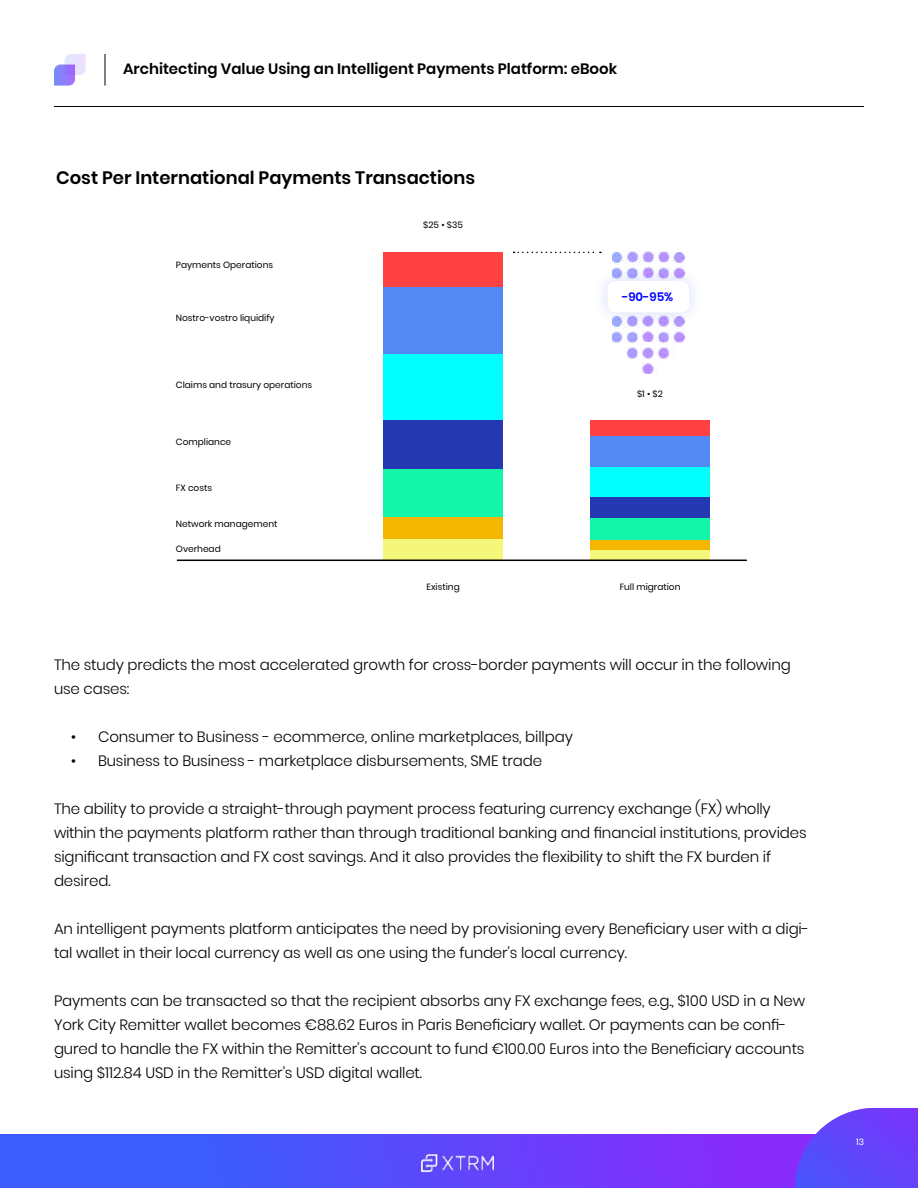
<style>
.page{position:relative;width:918px;height:1188px;background:#fff}
.page>*{position:absolute;margin:0;border:0;box-sizing:border-box;transform-origin:0 0}
.t1{font:600 18px "Poppins";color:#000}
.t2{font:300 15px/24px "Poppins";letter-spacing:-.01em;color:#000}
.t3{font:600 15px "Poppins";color:#000}
.t4{font:600 12px "Poppins";color:#00f}
.t5{font:9px "Poppins";color:#000}
.t6{font:9px "Poppins";color:#fff}
.s1{font-weight:600;font-size:12px}
</style>
<div class="page">
<div style="left:0;top:1134px;width:865px;height:54px;background:linear-gradient(to right,#2c66fb,#9126fb)"></div>
<svg style="left:795px;top:1108px;width:123px;height:80px;background:#7356fb"></svg>
<img style="left:421px;top:1153px;width:73px;height:19px">
<svg style="left:54px;top:54px;width:32px;height:32px"></svg>
<hr style="left:54px;top:106px;width:810px;height:1px;background:#000">
<hr style="left:105px;top:54px;width:1px;height:32px;background:#000">
<div style="left:383px;top:538px;width:120px;height:22px;background:#f4f779"></div>
<div style="left:590px;top:550px;width:120px;height:10px;background:#f4f779"></div>
<div style="left:383px;top:517px;width:120px;height:21px;background:#f4b600"></div>
<div style="left:590px;top:540px;width:120px;height:10px;background:#f4b600"></div>
<div style="left:383px;top:468px;width:120px;height:49px;background:#13f5a8"></div>
<div style="left:590px;top:518px;width:120px;height:22px;background:#13f5a8"></div>
<div style="left:383px;top:420px;width:120px;height:48px;background:#2338b1"></div>
<div style="left:590px;top:496px;width:120px;height:22px;background:#2338b1"></div>
<div style="left:383px;top:354px;width:120px;height:66px;background:#0ff"></div>
<div style="left:590px;top:466px;width:120px;height:30px;background:#0ff"></div>
<div style="left:383px;top:287px;width:120px;height:67px;background:#5289f2"></div>
<div style="left:590px;top:436px;width:120px;height:30px;background:#5289f2"></div>
<div style="left:383px;top:252px;width:120px;height:35px;background:#ff4141"></div>
<div style="left:590px;top:420px;width:120px;height:16px;background:#ff4141"></div>
<hr style="left:177px;top:560px;width:570px;height:1px;background:#000">
<img style="left:613px;top:342px;width:70px;height:31px">
<img style="left:613px;top:326px;width:72px;height:16px">
<img style="left:613px;top:251px;width:72px;height:16px">
<svg style="left:514px;top:252px;width:87px;height:1px"></svg>
<div style="left:593px;top:267px;width:110px;height:59px;background:#3c5cfb;opacity:.22"></div>
<div style="left:607px;top:281px;width:82px;height:31px;background:#fff;border-radius:9px"></div>
<p class="t3" style="left:123px;top:60px;width:496px">Architecting Value Using an Intelligent Payments Platform: eBook</p>
<p class="t1" style="left:56px;top:167px;width:421px">Cost Per International Payments Transactions</p>
<p class="t5" style="left:176px;top:260px;width:99px">Payments Operations</p>
<p class="t5" style="left:176px;top:313px;width:100px">Nostro-vostro liquidify</p>
<p class="t5" style="left:176px;top:380px;width:138px">Claims and trasury operations</p>
<p class="t5" style="left:176px;top:437px;width:57px">Compliance</p>
<p class="t5" style="left:176px;top:482px;width:38px">FX costs</p>
<p class="t5" style="left:176px;top:518px;width:103px">Network management</p>
<p class="t5" style="left:176px;top:543px;width:46px">Overhead</p>
<p class="t5" style="left:423px;top:219px;width:41px">$25 • $35</p>
<p class="t4" style="left:622px;top:290px;width:53px">-90-95%</p>
<p class="t5" style="left:637px;top:389px;width:27px">$1 • $2</p>
<p class="t5" style="left:427px;top:582px;width:35px">Existing</p>
<p class="t5" style="left:620px;top:582px;width:62px">Full migration</p>
<p class="t2" style="left:54px;top:652px;width:738px">The study predicts the most accelerated growth for cross-border payments will occur in the following use cases:</p>
<p class="t2" style="left:71px;top:724px;width:503px">• Consumer to Business - ecommerce, online marketplaces, billpay</p>
<p class="t2" style="left:71px;top:748px;width:473px">• Business to Business - marketplace disbursements, SME trade</p>
<p class="t2" style="left:54px;top:796px;width:754px">The ability to provide a straight-through payment process featuring currency exchange (FX) wholly within the payments platform rather than through traditional banking and financial institutions, provides significant transaction and FX cost savings. And it also provides the flexibility to shift the FX burden if desired.</p>
<p class="t2" style="left:54px;top:916px;width:757px">An intelligent payments platform anticipates the need by provisioning every Beneficiary user with a digi&shy;tal wallet in their local currency as well as one using the funder’s local currency.</p>
<p class="t2" style="left:54px;top:988px;width:753px">Payments can be transacted so that the recipient absorbs any FX exchange fees, e.g., $100 USD in a New York City Remitter wallet becomes €88.62 Euros in Paris Beneficiary wallet. Or payments can be confi&shy;gured to handle the FX within the Remitter’s account to fund €100.00 Euros into the Beneficiary accounts using $112.84 USD in the Remitter’s USD digital wallet.</p>
<p class="t6" style="left:856px;top:1136px;width:9px">1 3<span class="s1">2</span></p>
</div>
